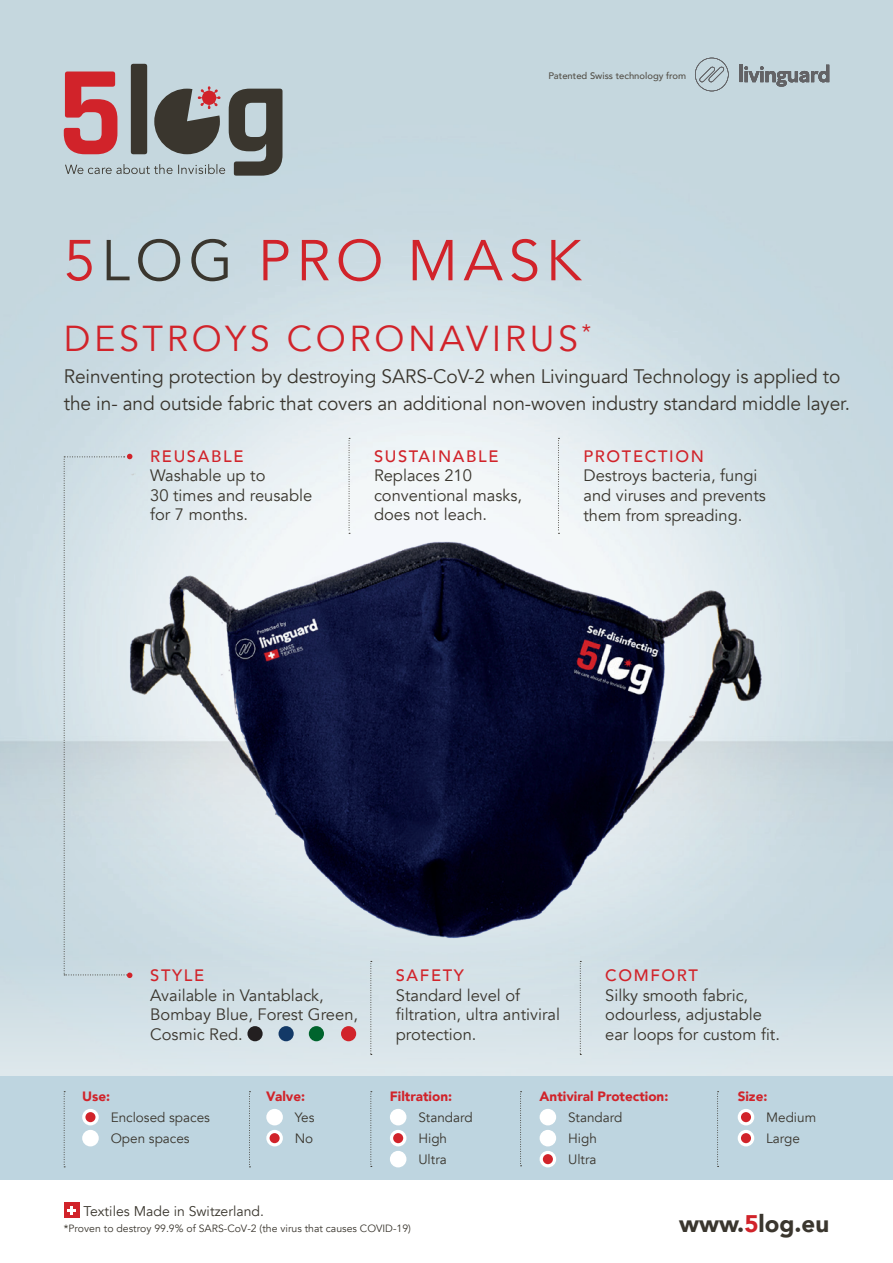
<style>
.page{position:relative;width:893px;height:1263px;background:#fff}
.page>*{position:absolute;margin:0;border:0;box-sizing:border-box;transform-origin:0 0}
.t1{font:57px "Avenir";letter-spacing:.1em;color:#d1232a}
.t2{font:36px "Avenir";letter-spacing:.1em;color:#d1232a}
.t3{font:900 24px "Avenir";color:#3a362e}
.t4{font:19.5px/27px "Avenir";letter-spacing:-.005em;color:#3a362e}
.t5{font:16.5px/19.5px "Avenir";color:#3a362e}
.t6{font:500 16.5px "Avenir";letter-spacing:.1em;color:#d1232a}
.t7{font:13.95px "Avenir";color:#3a362e}
.t8{font:13.5px/21px "Avenir";color:#3a362e}
.t9{font:900 13.5px "Avenir";color:#d1232a}
.t10{font:10.5px "Avenir";color:#3a362e}
.t11{font:500 9.45px "Avenir";color:#545048}
.s1{color:#3a362e}
.s2{color:#d1232a}
</style>
<div class="page">
<img style="left:0;top:310px;width:893px;height:766px">
<svg style="left:695px;top:58px;width:134px;height:33px;background:#adbbc1"></svg>
<div style="left:131px;top:64px;width:16px;height:90px;background:#3a362e;border-radius:3px"></div>
<svg style="left:64px;top:72px;width:218px;height:104px;background:#97888a"></svg>
<svg style="left:349px;top:438px;width:1px;height:96px"></svg>
<svg style="left:558px;top:438px;width:1px;height:96px"></svg>
<svg style="left:64px;top:454px;width:68px;height:524px;background:#cfdce2"></svg>
<div style="left:64px;top:1202px;width:16px;height:16px;background:#d1232a"></div>
<svg style="left:67px;top:1206px;width:9px;height:9px"></svg>
<div style="left:247px;top:1026px;width:16px;height:15px;background:#231f20;border-radius:50%"></div>
<div style="left:279px;top:1026px;width:15px;height:15px;background:#133967;border-radius:50%"></div>
<div style="left:309px;top:1026px;width:15px;height:15px;background:#00642d;border-radius:50%"></div>
<div style="left:341px;top:1026px;width:15px;height:15px;background:#d1232a;border-radius:50%"></div>
<svg style="left:370px;top:961px;width:2px;height:94px"></svg>
<svg style="left:580px;top:961px;width:1px;height:94px"></svg>
<div style="left:0;top:1076px;width:893px;height:103px;background:#bed5e0"></div>
<div style="left:266px;top:1109px;width:17px;height:16px;background:#fff;border-radius:50%"></div>
<svg style="left:266px;top:1130px;width:17px;height:16px"></svg>
<div style="left:270px;top:1133px;width:10px;height:10px;background:#d1232a;border-radius:50%"></div>
<svg style="left:249px;top:1091px;width:1px;height:76px"></svg>
<svg style="left:82px;top:1109px;width:17px;height:16px"></svg>
<div style="left:85px;top:1112px;width:10px;height:10px;background:#d1232a;border-radius:50%"></div>
<div style="left:82px;top:1130px;width:17px;height:16px;background:#fff;border-radius:50%"></div>
<svg style="left:64px;top:1091px;width:1px;height:76px"></svg>
<div style="left:738px;top:1109px;width:16px;height:16px;background:#fff;border-radius:50%"></div>
<div style="left:741px;top:1112px;width:10px;height:10px;background:#d1232a;border-radius:50%"></div>
<div style="left:738px;top:1130px;width:16px;height:16px;background:#fff;border-radius:50%"></div>
<div style="left:741px;top:1133px;width:10px;height:10px;background:#d1232a;border-radius:50%"></div>
<svg style="left:717px;top:1091px;width:2px;height:76px"></svg>
<div style="left:390px;top:1109px;width:16px;height:16px;background:#fff;border-radius:50%"></div>
<svg style="left:390px;top:1130px;width:16px;height:16px"></svg>
<div style="left:393px;top:1133px;width:10px;height:10px;background:#d1232a;border-radius:50%"></div>
<div style="left:390px;top:1151px;width:16px;height:16px;background:#fff;border-radius:50%"></div>
<svg style="left:370px;top:1091px;width:2px;height:76px"></svg>
<div style="left:540px;top:1109px;width:16px;height:16px;background:#fff;border-radius:50%"></div>
<div style="left:540px;top:1130px;width:16px;height:16px;background:#fff;border-radius:50%"></div>
<div style="left:540px;top:1151px;width:16px;height:16px;background:#fff;border-radius:50%"></div>
<div style="left:543px;top:1154px;width:10px;height:10px;background:#d1232a;border-radius:50%"></div>
<svg style="left:520px;top:1091px;width:2px;height:75px"></svg>
<p class="t11" style="left:548px;top:67px;width:139px">Patented Swiss technology from</p>
<h1 class="t1" style="left:64px;top:227px;width:519px">5<span class="s1">LOG</span> PRO MASK</h1>
<h2 class="t2" style="left:64px;top:318px;width:529px">DESTROYS CORONAVIRUS<sup>*</sup></h2>
<p class="t4" style="left:64px;top:363px;width:788px">Reinventing protection by destroying SARS-CoV-2 when Livinguard Technology is applied to the in- and outside fabric that covers an additional non-woven industry standard middle layer.</p>
<p class="t6" style="left:150px;top:442px;width:95px">REUSABLE</p>
<p class="t5" style="left:150px;top:466px;width:163px">Washable up to<br>30 times and reusable for 7 months.</p>
<p class="t6" style="left:374px;top:442px;width:126px">SUSTAINABLE</p>
<p class="t5" style="left:374px;top:466px;width:149px">Replaces 210 conventional masks, does not leach.</p>
<p class="t6" style="left:583px;top:442px;width:122px">PROTECTION</p>
<p class="t5" style="left:583px;top:466px;width:184px">Destroys bacteria, fungi and viruses and prevents them from spreading.</p>
<p class="t6" style="left:150px;top:961px;width:55px">STYLE</p>
<p class="t5" style="left:150px;top:986px;width:209px">Available in Vantablack,<br>Bombay Blue, Forest Green,<br>Cosmic Red.</p>
<p class="t6" style="left:396px;top:961px;width:70px">SAFETY</p>
<p class="t5" style="left:396px;top:986px;width:166px">Standard level of filtration, ultra antiviral protection.</p>
<p class="t6" style="left:605px;top:961px;width:94px">COMFORT</p>
<p class="t5" style="left:605px;top:986px;width:176px">Silky smooth fabric, odourless, adjustable ear loops for custom fit.</p>
<p class="t9" style="left:82px;top:1085px;width:29px">Use:</p>
<p class="t8" style="left:111px;top:1107px;width:101px">Enclosed spaces<br>Open spaces</p>
<p class="t9" style="left:266px;top:1085px;width:40px">Valve:</p>
<p class="t8" style="left:295px;top:1107px;width:21px">Yes<br>No</p>
<p class="t9" style="left:390px;top:1085px;width:64px">Filtration:</p>
<p class="t8" style="left:418px;top:1107px;width:56px">Standard<br>High<br>Ultra</p>
<p class="t9" style="left:540px;top:1085px;width:130px">Antiviral Protection:</p>
<p class="t8" style="left:568px;top:1107px;width:56px">Standard<br>High<br>Ultra</p>
<p class="t9" style="left:738px;top:1085px;width:31px">Size:</p>
<p class="t8" style="left:766px;top:1107px;width:52px">Medium<br>Large</p>
<p class="t7" style="left:84px;top:1203px;width:182px">Textiles Made in Switzerland.</p>
<p class="t10" style="left:64px;top:1222px;width:349px">*Proven to destroy 99.9% of SARS-CoV-2 (the virus that causes COVID-19)</p>
<h3 class="t3" style="left:679px;top:1203px;width:152px">www.<span class="s2">5</span>log.eu</h3>
</div>
